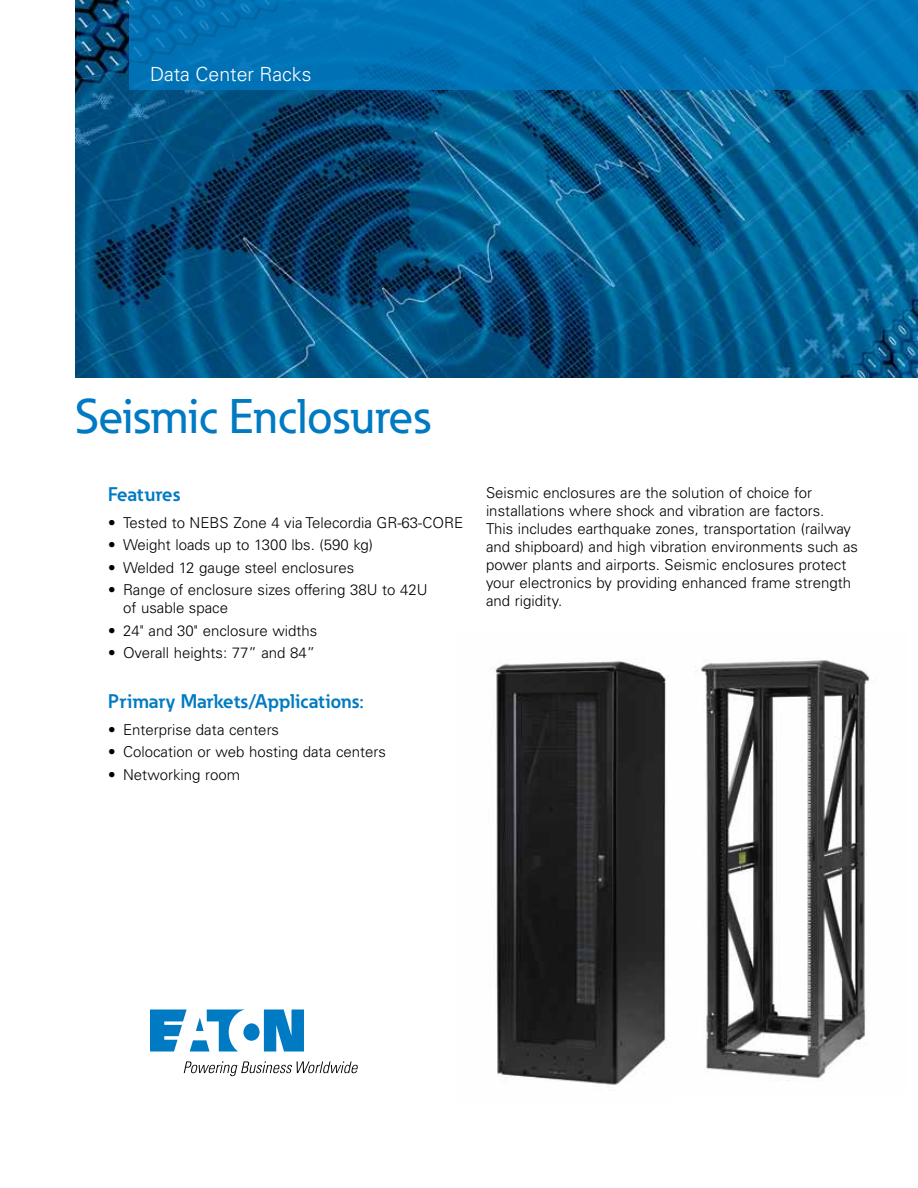
<style>
.page{position:relative;width:918px;height:1188px;background:#fff}
.page>*{position:absolute;margin:0;border:0;box-sizing:border-box;transform-origin:0 0}
.t1{font:500 48px "Eaton";color:#007ac2}
.t2{font:700 19.5px "Eaton";color:#007ac2}
.t3{font:300 19.5px "Univers";color:#fff}
.t4{font:300 15px/18px "Univers";color:#000}
</style>
<div class="page">
<svg style="left:150px;top:1010px;width:154px;height:42px"></svg>
<svg style="left:184px;top:1061px;width:174px;height:15px"></svg>
<img style="left:695px;top:660px;width:175px;height:421px">
<img style="left:75px;top:0;width:843px;height:378px">
<svg style="left:129px;top:0;width:789px;height:90px;fill:#0075b8"></svg>
<img style="left:490px;top:659px;width:176px;height:432px">
<h2 class="t3" style="left:150px;top:62px;width:163px">Data Center Racks</h2>
<h1 class="t1" style="left:75px;top:387px;width:357px">Seismic Enclosures</h1>
<h2 class="t2" style="left:108px;top:482px;width:74px">Features</h2>
<p class="t4" style="left:108px;top:514px;width:357px">• Tested to NEBS Zone 4 via Telecordia GR-63-CORE</p>
<p class="t4" style="left:108px;top:536px;width:267px">• Weight loads up to 1300 lbs. (590 kg)</p>
<p class="t4" style="left:108px;top:559px;width:248px">• Welded 12 gauge steel enclosures</p>
<p class="t4" style="left:123px;top:581px;width:306px;text-indent:-15px">• Range of enclosure sizes offering 38U to 42U of usable space</p>
<p class="t4" style="left:108px;top:622px;width:211px">• 24" and 30" enclosure widths</p>
<p class="t4" style="left:108px;top:644px;width:209px">• Overall heights: 77” and 84”</p>
<h2 class="t2" style="left:108px;top:689px;width:258px">Primary Markets/Applications:</h2>
<p class="t4" style="left:108px;top:721px;width:173px">• Enterprise data centers</p>
<p class="t4" style="left:108px;top:743px;width:280px">• Colocation or web hosting data centers</p>
<p class="t4" style="left:108px;top:766px;width:134px">• Networking room</p>
<p class="t4" style="left:486px;top:484px;width:374px">Seismic enclosures are the solution of choice for installations where shock and vibration are factors.<br>This includes earthquake zones, transportation (railway and shipboard) and high vibration environments such as power plants and airports. Seismic enclosures protect your electronics by providing enhanced frame strength and rigidity.</p>
</div>
